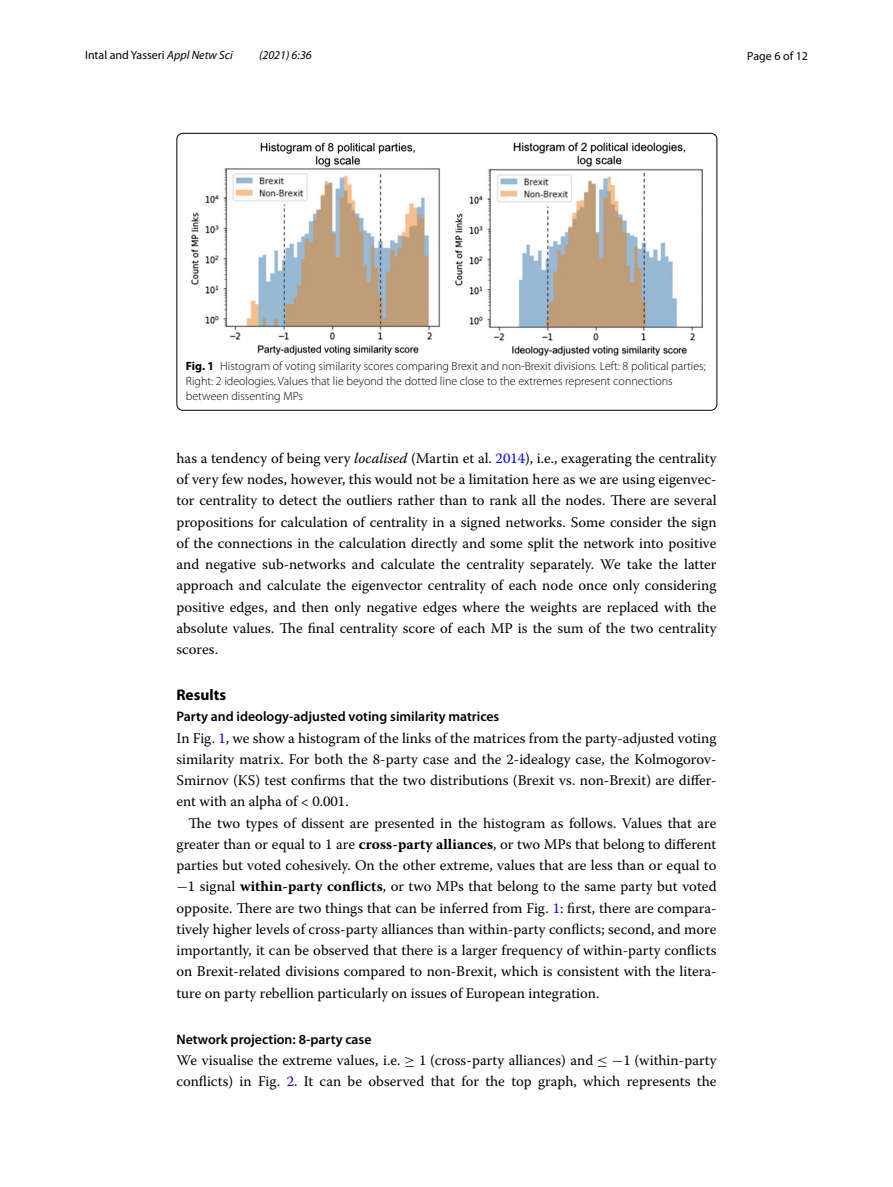
<style>
.page{position:relative;width:893px;height:1187px;background:#fff}
.page>*{position:absolute;margin:0;border:0;box-sizing:border-box;transform-origin:0 0}
.t1{font:700 15.45px "Myriad Pro";color:#000}
.t2{font:14.7px/21.1px "Warnock Pro";color:#000;text-align:justify}
.t3{font:600 13.8px "Myriad Pro";color:#000}
.t4{font:300 12px/15px "Myriad Pro";color:#000}
.t5{font:12px "Myriad Pro";color:#000}
.t6{font:italic 12px "Myriad Pro";color:#000}
.s1{font-style:italic}
.s2{font-weight:700}
.s3{color:#00f}
.s4{font-family:"MTSY"}
.s5{font-family:"MTSYN4"}
.s6{font-family:"Warnock Pro Regular 5"}
.s7{font-family:"MTSYN3"}
.s8{font-family:"Warnock Pro Regular 4"}
</style>
<div class="page">
<img style="left:192px;top:142px;width:510px;height:213px">
<div style="left:177px;top:133px;width:540px;height:277px;border:1px solid #000;border-radius:6px"></div>
<p class="t5" style="left:85px;top:48px;width:149px">Intal and Yasseri <span class="s1">Appl Netw Sci</span></p>
<p class="t6" style="left:259px;top:48px;width:54px">(2021) 6:36</p>
<p class="t5" style="left:747px;top:48px;width:62px">Page 6 of 12</p>
<p class="t4" style="left:186px;top:359px;width:521px"><span class="s2">Fig. 1</span> Histogram of voting similarity scores comparing Brexit and non-Brexit divisions. Left: 8 political parties;<br>Right: 2 ideologies. Values that lie beyond the dotted line close to the extremes represent connections between dissenting MPs</p>
<p class="t2" style="left:176px;top:447px;width:542px">has a tendency of being very <span class="s1">localised</span> (Martin et al. <span class="s3">2014</span>), i.e., exagerating the centrality of very few nodes, however, this would not be a limitation here as we are using eigenvec&shy;tor centrality to detect the outliers rather than to rank all the nodes. There are several propositions for calculation of centrality in a signed networks. Some consider the sign of the connections in the calculation directly and some split the network into positive and negative sub-networks and calculate the centrality separately. We take the latter approach and calculate the eigenvector centrality of each node once only considering positive edges, and then only negative edges where the weights are replaced with the absolute values. The final centrality score of each MP is the sum of the two centrality scores.</p>
<p class="t1" style="left:176px;top:685px;width:51px">Results</p>
<p class="t3" style="left:176px;top:708px;width:324px">Party and ideology‑adjusted voting similarity matrices</p>
<p class="t2" style="left:176px;top:727px;width:542px">In Fig. <span class="s3">1</span>, we show a histogram of the links of the matrices from the party-adjusted voting similarity matrix. For both the 8-party case and the 2-idealogy case, the Kolmogorov-Smirnov (KS) test confirms that the two distributions (Brexit vs. non-Brexit) are differ&shy;ent with an alpha of &lt; 0.001.</p>
<p class="t2" style="left:176px;top:812px;width:542px;text-indent:12px">The two types of dissent are presented in the histogram as follows. Values that are greater than or equal to 1 are <span class="s2">cross-party alliances</span>, or two MPs that belong to different parties but voted cohesively. On the other extreme, values that are less than or equal to <span class="s4">−</span>1 signal <span class="s2">within-party conflicts</span>, or two MPs that belong to the same party but voted opposite. There are two things that can be inferred from Fig. <span class="s3">1</span>: first, there are compara&shy;tively higher levels of cross-party alliances than within-party conflicts; second, and more importantly, it can be observed that there is a larger frequency of within-party conflicts on Brexit-related divisions compared to non-Brexit, which is consistent with the litera&shy;ture on party rebellion particularly on issues of European integration.</p>
<p class="t3" style="left:176px;top:1030px;width:197px">Network projection: 8‑party case</p>
<p class="t2" style="left:176px;top:1049px;width:542px">We visualise the extreme values, i.e. <span class="s5">≥</span> <span class="s6">1</span> (cross-party alliances) and <span class="s7">≤ −</span><span class="s8">1</span> (within-party conflicts) in Fig. <span class="s3">2</span>. It can be observed that for the top graph, which represents the</p>
</div>
